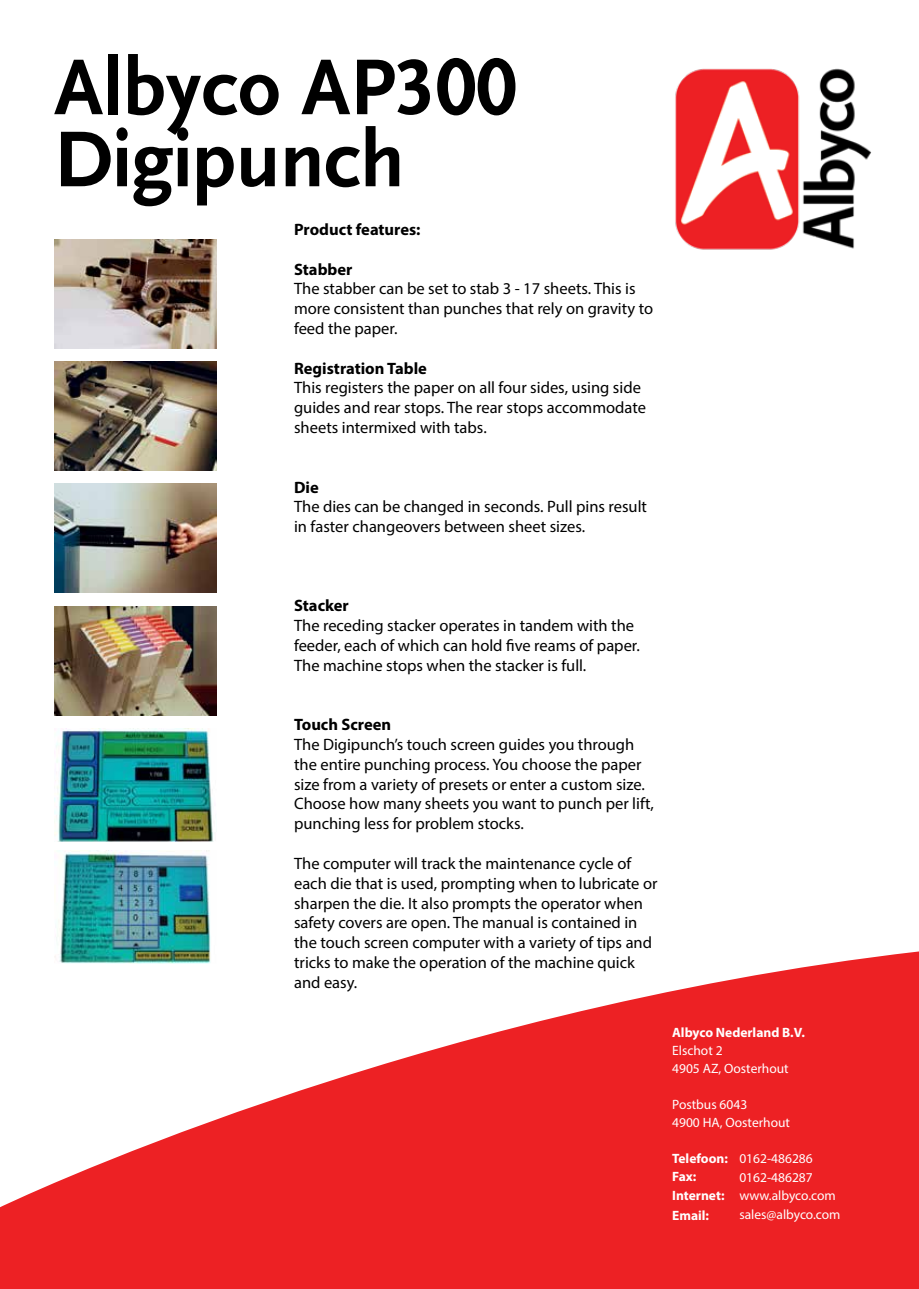
<style>
.page{position:relative;width:919px;height:1289px;background:#fff}
.page>*{position:absolute;margin:0;border:0;box-sizing:border-box;transform-origin:0 0}
.t1{font:82.5px/72px "Scala Sans Bold LF";letter-spacing:-.01em;color:#000}
.t2{font:16.5px/19.8px "Myriad Pro";color:#000}
.t3{font:700 16.5px "Myriad Pro";color:#000}
.t4{font:13.5px/18.5px "Myriad Pro";color:#fff}
.t5{font:700 13.5px/18px "Myriad Pro";color:#fff}
</style>
<div class="page">
<svg style="left:0;top:951px;width:918px;height:337px;fill:#ed2124"></svg>
<img style="left:675px;top:68px;width:196px;height:182px">
<img style="left:54px;top:239px;width:163px;height:109px">
<img style="left:54px;top:361px;width:163px;height:109px">
<img style="left:54px;top:483px;width:163px;height:109px">
<img style="left:54px;top:606px;width:163px;height:109px">
<img style="left:54px;top:728px;width:160px;height:113px">
<img style="left:54px;top:850px;width:163px;height:113px">
<h1 class="t1" style="left:54px;top:54px;width:464px">Albyco AP300<br>Digipunch</h1>
<p class="t3" style="left:294px;top:219px;width:128px">Product features:</p>
<p class="t3" style="left:294px;top:258px;width:60px">Stabber</p>
<p class="t2" style="left:294px;top:279px;width:360px">The stabber can be set to stab 3 - 17 sheets. This is more consistent than punches that rely on gravity to feed the paper.</p>
<p class="t3" style="left:294px;top:357px;width:134px">Registration Table</p>
<p class="t2" style="left:294px;top:378px;width:353px">This registers the paper on all four sides, using side guides and rear stops. The rear stops accommodate sheets intermixed with tabs.</p>
<p class="t3" style="left:294px;top:476px;width:26px">Die</p>
<p class="t2" style="left:294px;top:496px;width:354px">The dies can be changed in seconds. Pull pins result in faster changeovers between sheet sizes.</p>
<p class="t3" style="left:294px;top:595px;width:56px">Stacker</p>
<p class="t2" style="left:294px;top:615px;width:347px">The receding stacker operates in tandem with the feeder, each of which can hold five reams of paper.<br>The machine stops when the stacker is full.</p>
<p class="t3" style="left:294px;top:714px;width:98px">Touch Screen</p>
<p class="t2" style="left:294px;top:734px;width:361px">The Digipunch’s touch screen guides you through the entire punching process. You choose the paper size from a variety of presets or enter a custom size.<br>Choose how many sheets you want to punch per lift, punching less for problem stocks.</p>
<p class="t2" style="left:294px;top:853px;width:365px">The computer will track the maintenance cycle of each die that is used, prompting when to lubricate or sharpen the die. It also prompts the operator when safety covers are open. The manual is contained in the touch screen computer with a variety of tips and tricks to make the operation of the machine quick and easy.</p>
<p class="t5" style="left:672px;top:1022px;width:134px">Albyco Nederland B.V.</p>
<p class="t4" style="left:672px;top:1040px;width:118px;line-height:18px">Elschot 2<br>4905 AZ, Oosterhout</p>
<p class="t4" style="left:672px;top:1094px;width:119px;line-height:18px">Postbus 6043<br>4900 HA, Oosterhout</p>
<p class="t5" style="left:672px;top:1148px;width:57px">Telefoon:<br>Fax:</p>
<p class="t5" style="left:672px;top:1185px;width:54px;line-height:19.5px">Internet:<br>Email:</p>
<p class="t4" style="left:739px;top:1149px;width:103px">0162-486286<br>0162-486287 www.albyco.com sales@albyco.com</p>
</div>
